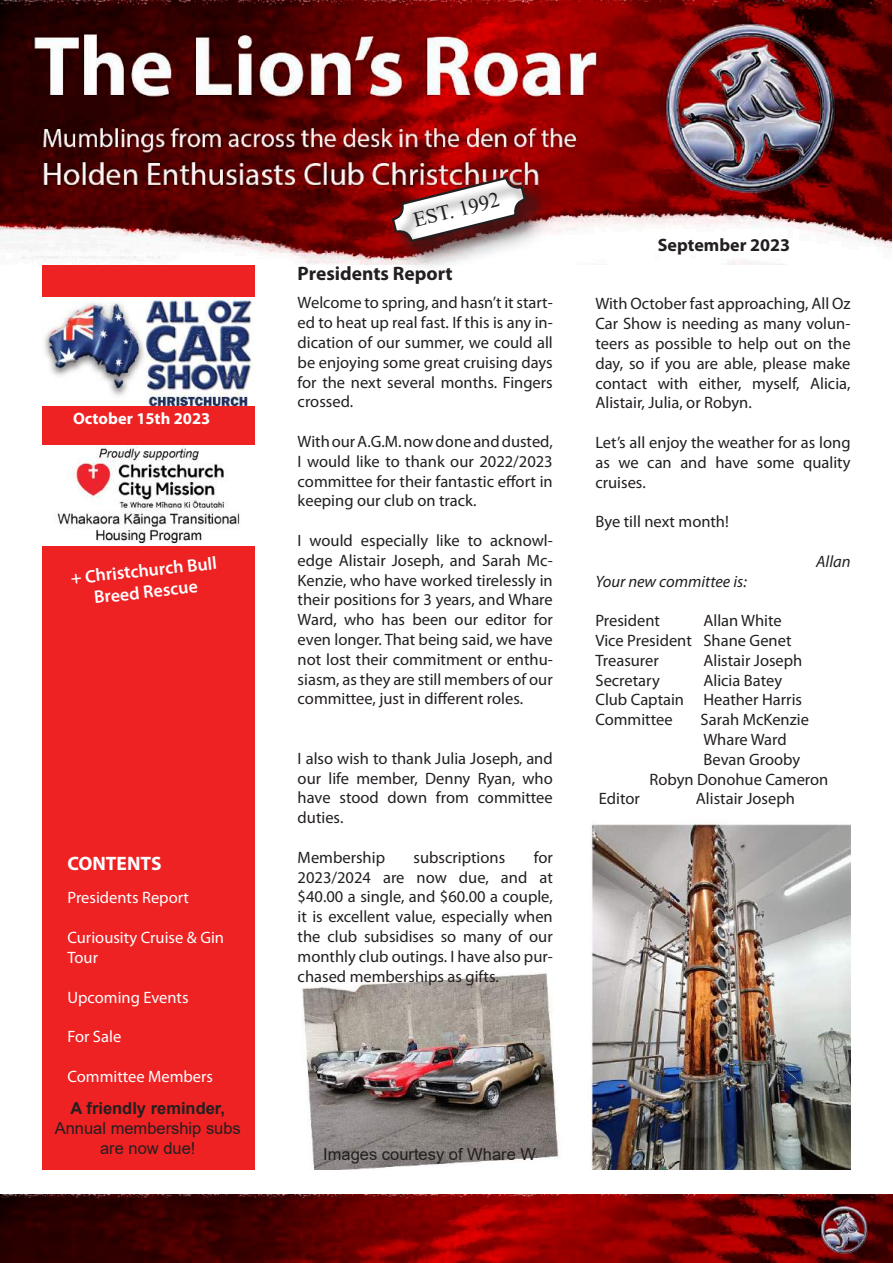
<style>
.page{position:relative;width:893px;height:1263px;background:#fff}
.page>*{position:absolute;margin:0;border:0;box-sizing:border-box;transform-origin:0 0}
.t1{font:21px "Times New Roman";color:#231f20}
.t2{font:700 19.5px "Myriad Pro";color:#231f20}
.t3{font:700 19.5px "Myriad Pro";color:#fff}
.t4{font:600 18px/21.6px "Myriad Pro";color:#fff;text-align:center}
.t5{font:700 18px "Myriad Pro";color:#231f20}
.t6{font:16.5px/19.8px "Myriad Pro";color:#231f20;text-align:justify}
.t7{font:16.5px/19.8px "Myriad Pro";color:#fff}
.t8{font:16.5px/19.8px "Arial";color:#231f20;text-align:center}
.t9{font:italic 16.5px "Myriad Pro";color:#231f20}
.t10{font:700 16.5px "Arial";color:#231f20}
.t11{font:700 16.5px "Myriad Pro";color:#fff}
</style>
<div class="page">
<img style="left:301px;top:264px;width:549px;height:905px">
<img style="left:0;top:1194px;width:893px;height:69px">
<div style="left:43px;top:265px;width:212px;height:904px;background:#ee2123"></div>
<img style="left:0;top:0;width:891px;height:264px">
<div style="left:380px;top:165px;width:179px;height:109px;background:#231f20;opacity:.75"></div>
<div style="left:395px;top:179px;width:149px;height:81px;background:#231f20;opacity:.75"></div>
<img style="left:390px;top:169px;width:138px;height:75px">
<img style="left:43px;top:297px;width:212px;height:109px">
<img style="left:43px;top:446px;width:212px;height:100px">
<p class="t11" style="left:73px;top:408px;width:139px">October 15th 2023</p>
<p class="t4" style="left:70px;top:567px;width:148px;rotate:-6deg">+ Christchurch Bull<br>Breed Rescue</p>
<p class="t3" style="left:68px;top:851px;width:96px">CONTENTS</p>
<p class="t7" style="left:68px;top:888px;width:123px">Presidents Report</p>
<p class="t7" style="left:68px;top:927px;width:158px">Curiousity Cruise &amp; Gin<br>Tour</p>
<p class="t7" style="left:68px;top:987px;width:123px">Upcoming Events</p>
<p class="t7" style="left:68px;top:1026px;width:55px">For Sale</p>
<p class="t7" style="left:68px;top:1066px;width:147px">Committee Members</p>
<p class="t10" style="left:71px;top:1096px;width:156px">A friendly reminder,</p>
<p class="t8" style="left:55px;top:1118px;width:188px">Annual membership subs are now due!</p>
<p class="t1" style="left:410px;top:206px;width:90px;rotate:-14deg">EST. 1992</p>
<p class="t2" style="left:298px;top:260px;width:157px">Presidents Report</p>
<p class="t6" style="left:298px;top:293px;width:257px">Welcome to spring, and hasn’t it start&shy;ed to heat up real fast. If this is any in&shy;dication of our summer, we could all be enjoying some great cruising days for the next several months. Fingers crossed.</p>
<p class="t6" style="left:298px;top:431px;width:257px">With our A.G.M. now done and dusted, I would like to thank our 2022/2023 committee for their fantastic effort in keeping our club on track.</p>
<p class="t6" style="left:298px;top:530px;width:257px">I would especially like to acknowl&shy;edge Alistair Joseph, and Sarah Mc-Kenzie, who have worked tirelessly in their positions for 3 years, and Whare Ward, who has been our editor for even longer. That being said, we have not lost their commitment or enthu&shy;siasm, as they are still members of our committee, just in different roles.</p>
<p class="t6" style="left:298px;top:748px;width:257px">I also wish to thank Julia Joseph, and our life member, Denny Ryan, who have stood down from committee duties.</p>
<p class="t6" style="left:298px;top:847px;width:89px">Membership</p>
<p class="t6" style="left:414px;top:847px;width:93px">subscriptions</p>
<p class="t6" style="left:298px;top:847px;width:257px;text-indent:236px">for 2023/2024 are now due, and at $40.00 a single, and $60.00 a couple, it is excellent value, especially when the club subsidises so many of our monthly club outings. I have also pur&shy;chased memberships as gifts.</p>
<p class="t5" style="left:658px;top:233px;width:134px">September 2023</p>
<p class="t6" style="left:595px;top:294px;width:257px">With October fast approaching, All Oz Car Show is needing as many volun&shy;teers as possible to help out on the day, so if you are able, please make contact with either, myself, Alicia, Alistair, Julia, or Robyn.</p>
<p class="t6" style="left:595px;top:432px;width:257px">Let’s all enjoy the weather for as long as we can and have some quality cruises.</p>
<p class="t6" style="left:595px;top:511px;width:135px">Bye till next month!</p>
<p class="t9" style="left:816px;top:551px;width:36px">Allan</p>
<p class="t9" style="left:595px;top:571px;width:153px">Your new committee is:</p>
<p class="t6" style="left:595px;top:610px;width:66px">President</p>
<p class="t6" style="left:595px;top:610px;width:198px;text-align:left;text-indent:108px">Allan White<br>Vice President Shane Genet<br>Treasurer</p>
<p class="t6" style="left:703px;top:650px;width:101px">Alistair Joseph</p>
<p class="t6" style="left:595px;top:670px;width:208px;text-align:left;text-indent:108px">Alicia Batey<br>Club Captain Heather Harris<br>Committee</p>
<p class="t6" style="left:595px;top:670px;width:66px">Secretary</p>
<p class="t6" style="left:701px;top:709px;width:110px">Sarah McKenzie</p>
<p class="t6" style="left:703px;top:729px;width:85px">Whare Ward</p>
<p class="t6" style="left:703px;top:749px;width:98px">Bevan Grooby</p>
<p class="t6" style="left:649px;top:769px;width:180px">Robyn Donohue Cameron</p>
<p class="t6" style="left:599px;top:789px;width:43px">Editor</p>
<p class="t6" style="left:696px;top:789px;width:101px">Alistair Joseph</p>
<p class="t8" style="left:323px;top:1144px;width:214px">Images courtesy of Whare W</p>
</div>
